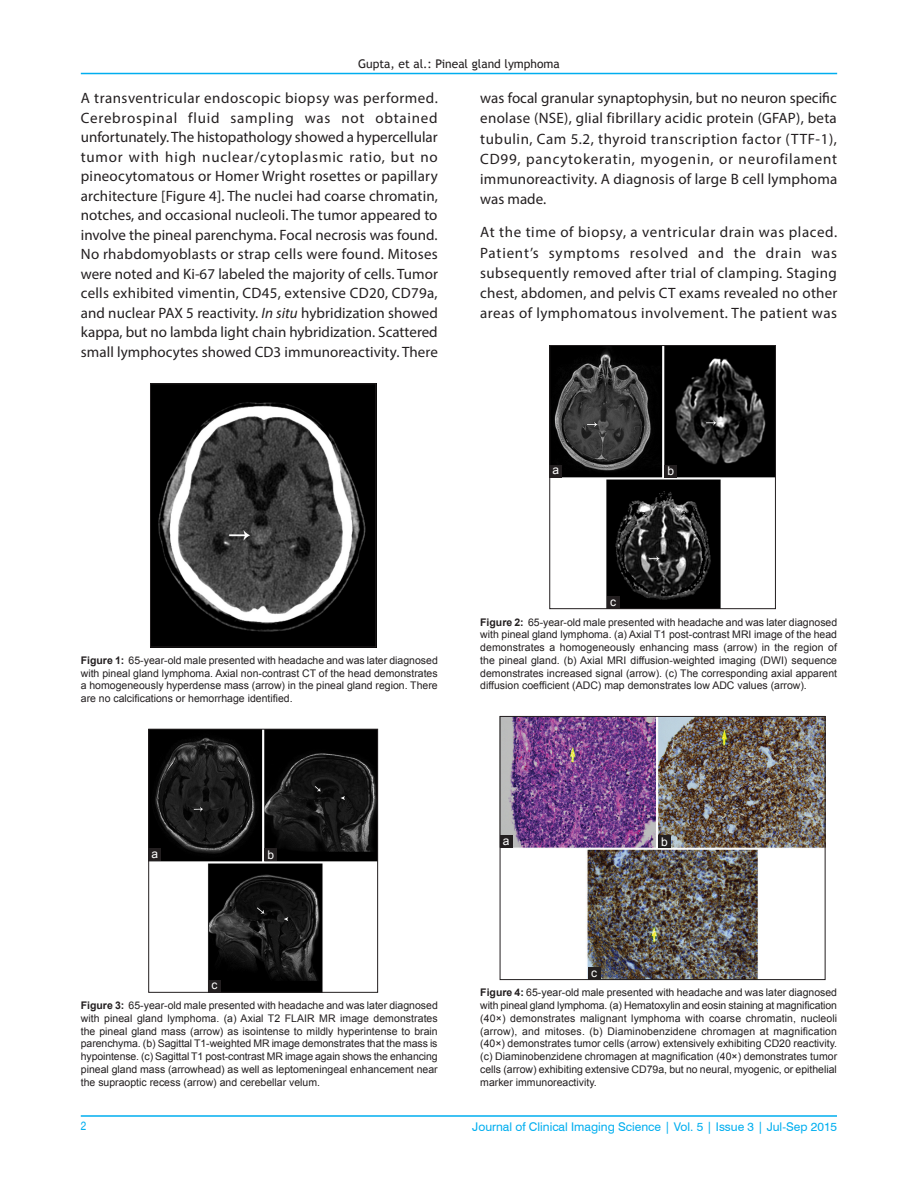
<style>
.page{position:relative;width:918px;height:1188px;background:#fff}
.page>*{position:absolute;margin:0;border:0;box-sizing:border-box;transform-origin:0 0}
.TX{font:15px/19.5px "Myriad Pro";letter-spacing:.015em;color:#231f20;text-align:justify}
.VRF{font:12px "Swiss 721 BT";color:#00aeef}
.t1{font:12px "Trebuchet MS";color:#231f20}
.LABEL{font:12px "Arial";color:#fff}
.V_FOLIO{font:condensed 12px "Helvetica";color:#00aeef}
.FGC{font:10.5px/12.8px "Arial";color:#231f20;text-align:justify}
.s1{font-style:italic}
.s2{font-weight:700}
</style>
<div class="page">
<hr style="left:81px;top:73px;width:756px;height:1px;background:#00aeef">
<hr style="left:81px;top:1116px;width:756px;height:1px;background:#00aeef">
<img style="left:152px;top:386px;width:222px;height:259px">
<div style="left:150px;top:384px;width:226px;height:263px;border:1px solid #231f20"></div>
<img style="left:552px;top:347px;width:222px;height:260px">
<div style="left:550px;top:345px;width:226px;height:264px;border:1px solid #231f20"></div>
<div style="left:607px;top:596px;width:13px;height:13px;background:#231f20"></div>
<div style="left:664px;top:465px;width:13px;height:13px;background:#231f20"></div>
<div style="left:550px;top:465px;width:12px;height:13px;background:#231f20"></div>
<img style="left:151px;top:731px;width:225px;height:260px">
<div style="left:149px;top:729px;width:229px;height:264px;border:1px solid #231f20"></div>
<div style="left:208px;top:980px;width:13px;height:13px;background:#231f20"></div>
<div style="left:264px;top:848px;width:13px;height:13px;background:#231f20"></div>
<div style="left:149px;top:848px;width:12px;height:13px;background:#231f20"></div>
<img style="left:502px;top:718px;width:321px;height:260px">
<div style="left:500px;top:716px;width:325px;height:264px;border:1px solid #231f20"></div>
<div style="left:588px;top:967px;width:13px;height:13px;background:#231f20"></div>
<div style="left:658px;top:835px;width:13px;height:13px;background:#231f20"></div>
<div style="left:500px;top:835px;width:13px;height:13px;background:#231f20"></div>
<p class="t1" style="left:358px;top:56px;width:203px">Gupta, et al.: Pineal gland lymphoma</p>
<p class="TX" style="left:81px;top:88px;width:359px">A transventricular endoscopic biopsy was performed.<br>Cerebrospinal fluid sampling was not obtained unfortunately. The histopathology showed a hypercellular tumor with high nuclear/cytoplasmic ratio, but no pineocytomatous or Homer Wright rosettes or papillary architecture [Figure 4]. The nuclei had coarse chromatin, notches, and occasional nucleoli. The tumor appeared to involve the pineal parenchyma. Focal necrosis was found.<br>No rhabdomyoblasts or strap cells were found. Mitoses were noted and Ki-67 labeled the majority of cells. Tumor cells exhibited vimentin, CD45, extensive CD20, CD79a, and nuclear PAX 5 reactivity. <span class="s1">In situ</span> hybridization showed kappa, but no lambda light chain hybridization. Scattered small lymphocytes showed CD3 immunoreactivity. There</p>
<p class="TX" style="left:480px;top:88px;width:359px;line-height:20.2px">was focal granular synaptophysin, but no neuron specific enolase (NSE), glial fibrillary acidic protein (GFAP), beta tubulin, Cam 5.2, thyroid transcription factor (TTF‑1), CD99, pancytokeratin, myogenin, or neurofilament immunoreactivity. A diagnosis of large B cell lymphoma was made.</p>
<p class="TX" style="left:480px;top:222px;width:359px;line-height:20.2px">At the time of biopsy, a ventricular drain was placed.<br>Patient’s symptoms resolved and the drain was subsequently removed after trial of clamping. Staging chest, abdomen, and pelvis CT exams revealed no other areas of lymphomatous involvement. The patient was</p>
<p class="LABEL" style="left:553px;top:462px;width:8px">a</p>
<p class="LABEL" style="left:667px;top:463px;width:8px">b</p>
<p class="FGC" style="left:81px;top:654px;width:359px"><span class="s2">Figure 1:</span> 65‑year‑old male presented with headache and was later diagnosed with pineal gland lymphoma. Axial non‑contrast CT of the head demonstrates a homogeneously hyperdense mass (arrow) in the pineal gland region. There are no calcifications or hemorrhage identified.</p>
<p class="LABEL" style="left:610px;top:594px;width:7px">c</p>
<p class="FGC" style="left:480px;top:616px;width:359px"><span class="s2">Figure 2:</span> 65‑year‑old male presented with headache and was later diagnosed with pineal gland lymphoma. (a) Axial T1 post‑contrast MRI image of the head demonstrates a homogeneously enhancing mass (arrow) in the region of the pineal gland. (b) Axial MRI diffusion‑weighted imaging (DWI) sequence demonstrates increased signal (arrow). (c) The corresponding axial apparent diffusion coefficient (ADC) map demonstrates low ADC values (arrow).</p>
<p class="LABEL" style="left:152px;top:846px;width:8px">a</p>
<p class="LABEL" style="left:267px;top:847px;width:8px">b</p>
<p class="LABEL" style="left:503px;top:832px;width:8px">a</p>
<p class="LABEL" style="left:661px;top:833px;width:8px">b</p>
<p class="LABEL" style="left:212px;top:977px;width:7px">c</p>
<p class="FGC" style="left:81px;top:999px;width:359px"><span class="s2">Figure 3:</span> 65‑year‑old male presented with headache and was later diagnosed with pineal gland lymphoma. (a) Axial T2 FLAIR MR image demonstrates the pineal gland mass (arrow) as isointense to mildly hyperintense to brain parenchyma. (b) Sagittal T1‑weighted MR image demonstrates that the mass is hypointense. (c) Sagittal T1 post‑contrast MR image again shows the enhancing pineal gland mass (arrowhead) as well as leptomeningeal enhancement near the supraoptic recess (arrow) and cerebellar velum.</p>
<p class="LABEL" style="left:591px;top:965px;width:7px">c</p>
<p class="FGC" style="left:480px;top:986px;width:359px"><span class="s2">Figure 4:</span> 65‑year‑old male presented with headache and was later diagnosed with pineal gland lymphoma. (a) Hematoxylin and eosin staining at magnification (40×) demonstrates malignant lymphoma with coarse chromatin, nucleoli (arrow), and mitoses. (b) Diaminobenzidene chromagen at magnification (40×) demonstrates tumor cells (arrow) extensively exhibiting CD20 reactivity. (c) Diaminobenzidene chromagen at magnification (40×) demonstrates tumor cells (arrow) exhibiting extensive CD79a, but no neural, myogenic, or epithelial marker immunoreactivity.</p>
<p class="V_FOLIO" style="left:81px;top:1119px;width:7px">2</p>
<p class="VRF" style="left:472px;top:1119px;width:366px">Journal of Clinical Imaging Science | Vol. 5 | Issue 3 | Jul-Sep 2015</p>
</div>
